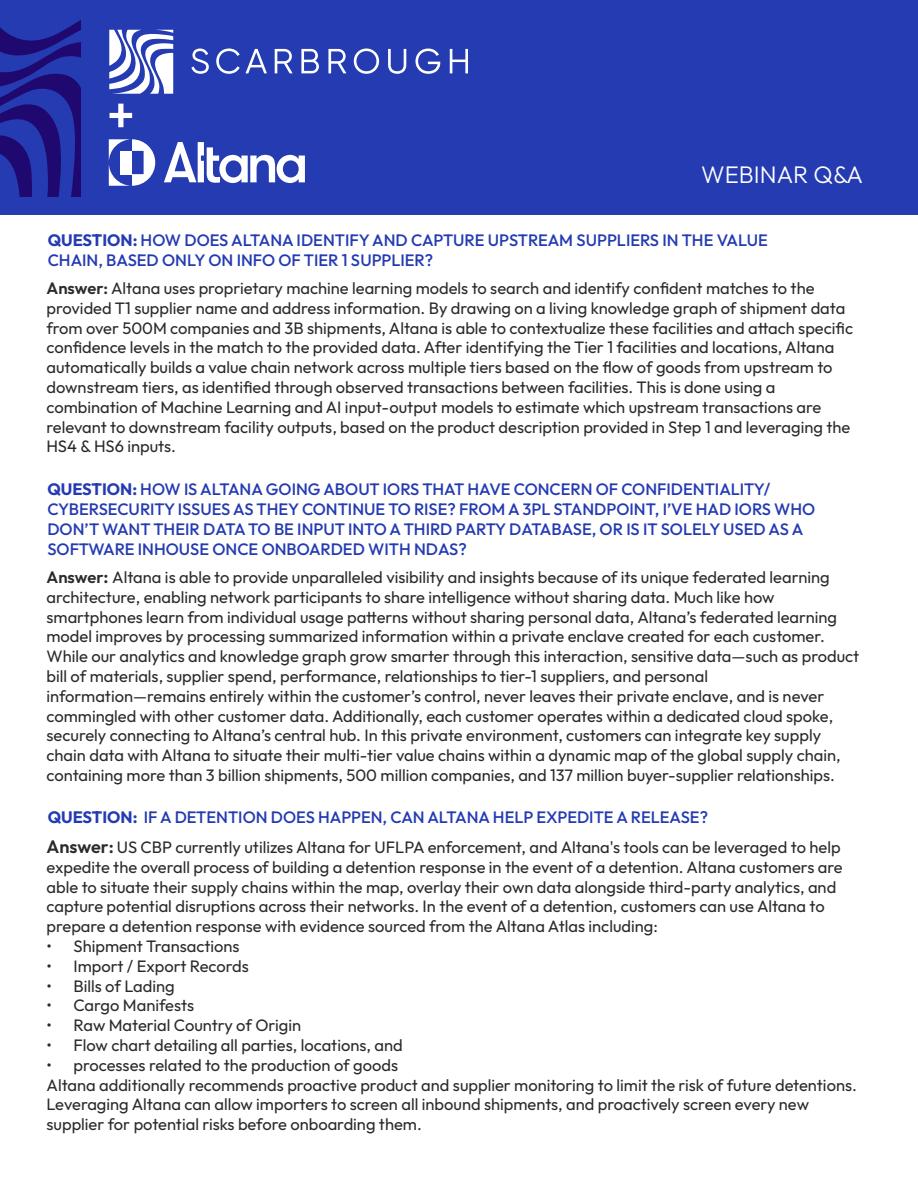
<style>
.page{position:relative;width:918px;height:1188px;background:#fff}
.page>*{position:absolute;margin:0;border:0;box-sizing:border-box;transform-origin:0 0}
.t1{font:300 24px "Outfit";color:#fff}
.t2{font:16.5px/19.8px "Outfit";color:#2b2b2b}
.t3{font:500 16.5px/19.8px "Outfit";color:#243bb2}
.s1{font-weight:700}
.s2{font-weight:600}
.s3{font-weight:600;font-size:18px}
</style>
<div class="page">
<div style="left:0;top:0;width:918px;height:214px;background:#243bb2"></div>
<svg style="left:109px;top:30px;width:64px;height:64px"></svg>
<svg style="left:191px;top:49px;width:18px;height:25px"></svg>
<svg style="left:216px;top:49px;width:24px;height:25px"></svg>
<svg style="left:246px;top:49px;width:21px;height:24px"></svg>
<svg style="left:275px;top:49px;width:18px;height:24px"></svg>
<svg style="left:301px;top:49px;width:18px;height:24px"></svg>
<svg style="left:328px;top:49px;width:18px;height:24px"></svg>
<svg style="left:354px;top:49px;width:25px;height:25px"></svg>
<svg style="left:388px;top:49px;width:18px;height:25px"></svg>
<svg style="left:415px;top:49px;width:25px;height:25px"></svg>
<svg style="left:450px;top:49px;width:18px;height:24px"></svg>
<svg style="left:109px;top:139px;width:46px;height:47px"></svg>
<div style="left:120px;top:151px;width:12px;height:23px;background:#fff"></div>
<svg style="left:164px;top:142px;width:141px;height:41px"></svg>
<svg style="left:0;top:20px;width:81px;height:176px"></svg>
<svg style="left:110px;top:104px;width:22px;height:23px"></svg>
<h1 class="t1" style="left:701px;top:159px;width:163px">WEBINAR Q&amp;A</h1>
<p class="t3" style="left:48px;top:231px;width:722px"><span class="s1">QUESTION:</span> HOW DOES ALTANA IDENTIFY AND CAPTURE UPSTREAM SUPPLIERS IN THE VALUE<br>CHAIN, BASED ONLY ON INFO OF TIER 1 SUPPLIER?</p>
<p class="t2" style="left:47px;top:279px;width:808px"><span class="s2">Answer:</span> Altana uses proprietary machine learning models to search and identify confident matches to the provided T1 supplier name and address information. By drawing on a living knowledge graph of shipment data from over 500M companies and 3B shipments, Altana is able to contextualize these facilities and attach specific confidence levels in the match to the provided data. After identifying the Tier 1 facilities and locations, Altana automatically builds a value chain network across multiple tiers based on the flow of goods from upstream to downstream tiers, as identified through observed transactions between facilities. This is done using a combination of Machine Learning and AI input-output models to estimate which upstream transactions are relevant to downstream facility outputs, based on the product description provided in Step 1 and leveraging the HS4 &amp; HS6 inputs.</p>
<p class="t3" style="left:47px;top:480px;width:770px"><span class="s1">QUESTION:</span> HOW IS ALTANA GOING ABOUT IORS THAT HAVE CONCERN OF CONFIDENTIALITY/ CYBERSECURITY ISSUES AS THEY CONTINUE TO RISE? FROM A 3PL STANDPOINT, I’VE HAD IORS WHO DON’T WANT THEIR DATA TO BE INPUT INTO A THIRD PARTY DATABASE, OR IS IT SOLELY USED AS A SOFTWARE INHOUSE ONCE ONBOARDED WITH NDAS?</p>
<p class="t2" style="left:47px;top:568px;width:814px"><span class="s2">Answer</span><span class="s3">:</span> Altana is able to provide unparalleled visibility and insights because of its unique federated learning architecture, enabling network participants to share intelligence without sharing data. Much like how smartphones learn from individual usage patterns without sharing personal data, Altana’s federated learning model improves by processing summarized information within a private enclave created for each customer.<br>While our analytics and knowledge graph grow smarter through this interaction, sensitive data—such as product bill of materials, supplier spend, performance, relationships to tier-1 suppliers, and personal information—remains entirely within the customer’s control, never leaves their private enclave, and is never commingled with other customer data. Additionally, each customer operates within a dedicated cloud spoke, securely connecting to Altana’s central hub. In this private environment, customers can integrate key supply chain data with Altana to situate their multi-tier value chains within a dynamic map of the global supply chain, containing more than 3 billion shipments, 500 million companies, and 137 million buyer-supplier relationships.</p>
<p class="t3" style="left:48px;top:808px;width:662px"><span class="s1">QUESTION:</span> IF A DETENTION DOES HAPPEN, CAN ALTANA HELP EXPEDITE A RELEASE?</p>
<p class="t2" style="left:47px;top:838px;width:798px"><span class="s3">Answer:</span> US CBP currently utilizes Altana for UFLPA enforcement, and Altana's tools can be leveraged to help expedite the overall process of building a detention response in the event of a detention. Altana customers are able to situate their supply chains within the map, overlay their own data alongside third-party analytics, and capture potential disruptions across their networks. In the event of a detention, customers can use Altana to prepare a detention response with evidence sourced from the Altana Atlas including:</p>
<p class="t2" style="left:47px;top:937px;width:195px">• Shipment Transactions</p>
<p class="t2" style="left:47px;top:957px;width:204px">• Import / Export Records</p>
<p class="t2" style="left:47px;top:976px;width:130px">• Bills of Lading</p>
<p class="t2" style="left:47px;top:996px;width:149px">• Cargo Manifests</p>
<p class="t2" style="left:47px;top:1016px;width:256px">• Raw Material Country of Origin</p>
<p class="t2" style="left:47px;top:1036px;width:358px">• Flow chart detailing all parties, locations, and</p>
<p class="t2" style="left:47px;top:1056px;width:812px">• processes related to the production of goods<br>Altana additionally recommends proactive product and supplier monitoring to limit the risk of future detentions.<br>Leveraging Altana can allow importers to screen all inbound shipments, and proactively screen every new supplier for potential risks before onboarding them.</p>
</div>
